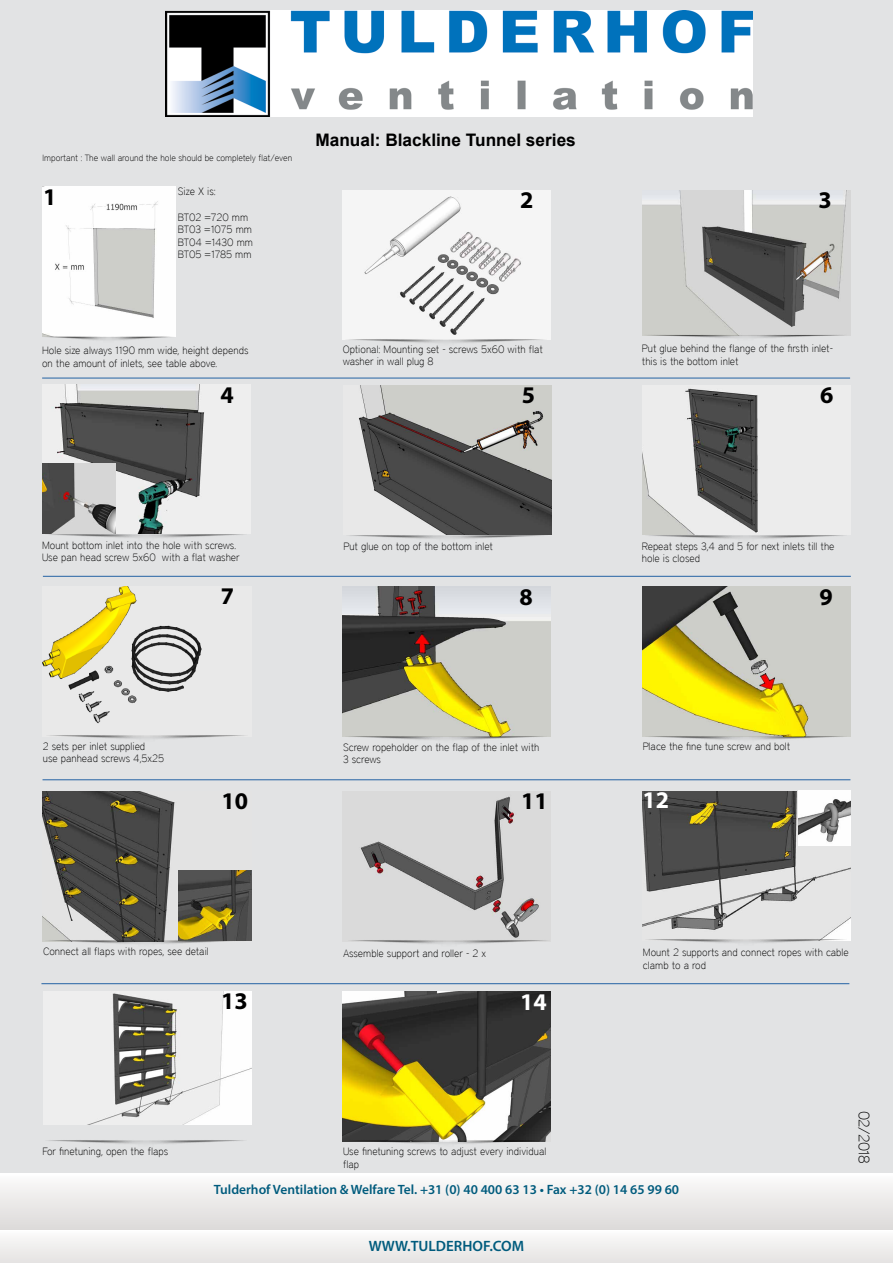
<style>
.page{position:relative;width:893px;height:1263px;background:#e2e3e4}
.page>*{position:absolute;margin:0;border:0;box-sizing:border-box;transform-origin:0 0}
.t1{font:700 24px "Myriad Pro";color:#000}
.t2{font:700 24px "Myriad Pro";color:#fff}
.t3{font:700 17.25px "Arial";color:#000}
.t4{font:600 15px "Myriad Pro";color:#005b7d}
.t5{font:100 15px "District";letter-spacing:-.04em;color:#000}
.t6{font:600 13.5px "Myriad Pro";color:#005b7d}
.t7{font:100 10.5px/12.6px "District";color:#000}
.t8{font:100 9px "District";color:#000}
</style>
<div class="page">
<hr style="left:43px;top:576px;width:808px;height:1px;background:#2462a4">
<hr style="left:43px;top:779px;width:807px;height:1px;background:#2462a4">
<hr style="left:42px;top:378px;width:808px;height:1px;background:#2462a4">
<img style="left:166px;top:11px;width:587px;height:105px">
<hr style="left:41px;top:983px;width:808px;height:1px;background:#2462a4">
<img style="left:343px;top:991px;width:208px;height:142px">
<img style="left:343px;top:1133px;width:207px;height:11px">
<img style="left:359px;top:385px;width:192px;height:143px">
<img style="left:42px;top:187px;width:133px;height:143px">
<img style="left:42px;top:385px;width:208px;height:142px">
<img style="left:643px;top:388px;width:117px;height:140px">
<img style="left:43px;top:586px;width:159px;height:137px">
<img style="left:343px;top:587px;width:208px;height:142px">
<img style="left:43px;top:791px;width:132px;height:143px">
<img style="left:643px;top:791px;width:208px;height:142px">
<img style="left:42px;top:330px;width:133px;height:10px">
<img style="left:349px;top:528px;width:202px;height:11px">
<img style="left:643px;top:528px;width:201px;height:11px">
<img style="left:42px;top:527px;width:208px;height:11px">
<img style="left:343px;top:729px;width:208px;height:11px">
<img style="left:43px;top:934px;width:208px;height:10px">
<img style="left:648px;top:933px;width:203px;height:10px">
<img style="left:642px;top:587px;width:208px;height:142px">
<img style="left:642px;top:729px;width:208px;height:11px">
<img style="left:358px;top:794px;width:183px;height:140px">
<img style="left:348px;top:934px;width:202px;height:10px">
<img style="left:642px;top:190px;width:208px;height:138px">
<img style="left:642px;top:328px;width:208px;height:10px">
<img style="left:342px;top:190px;width:208px;height:149px">
<img style="left:178px;top:870px;width:73px;height:70px">
<img style="left:343px;top:332px;width:208px;height:11px">
<img style="left:43px;top:991px;width:208px;height:134px">
<img style="left:799px;top:790px;width:52px;height:56px">
<img style="left:43px;top:463px;width:73px;height:71px">
<div style="left:0;top:1230px;width:893px;height:33px;background:linear-gradient(to right,#f0efee,#f0efee)"></div>
<div style="left:0;top:1174px;width:893px;height:56px;background:linear-gradient(to bottom,#fcfbfb,#dcdad9)"></div>
<p class="t8" style="left:43px;top:152px;width:251px">Important : The wall around the hole should be completely flat/even</p>
<h2 class="t3" style="left:315px;top:129px;width:262px">Manual: Blackline Tunnel series</h2>
<p class="t7" style="left:178px;top:185px;width:39px">Size X is:</p>
<p class="t7" style="left:178px;top:210px;width:77px">BT02 =720 mm<br>BT03 =1075 mm<br>BT04 =1430 mm<br>BT05 =1785 mm</p>
<h1 class="t1" style="left:43px;top:181px;width:15px">1</h1>
<h1 class="t1" style="left:520px;top:184px;width:15px">2</h1>
<p class="t7" style="left:42px;top:344px;width:208px">Hole size always 1190 mm wide, height depends on the amount of inlets, see table above.</p>
<p class="t7" style="left:343px;top:343px;width:202px">Optional: Mounting set - screws 5x60 with flat washer in wall plug 8</p>
<h1 class="t1" style="left:819px;top:184px;width:15px">3</h1>
<p class="t7" style="left:642px;top:342px;width:193px">Put glue behind the flange of the firsth inlet&shy;this is the bottom inlet</p>
<h1 class="t1" style="left:221px;top:379px;width:15px">4</h1>
<h1 class="t1" style="left:522px;top:379px;width:15px">5</h1>
<h1 class="t1" style="left:820px;top:379px;width:15px">6</h1>
<p class="t7" style="left:42px;top:539px;width:199px">Mount bottom inlet into the hole with screws.<br>Use pan head screw 5x60 with a flat washer</p>
<p class="t7" style="left:343px;top:540px;width:151px">Put glue on top of the bottom inlet</p>
<p class="t7" style="left:642px;top:540px;width:194px">Repeat steps 3,4 and 5 for next inlets till the hole is closed</p>
<h1 class="t1" style="left:221px;top:580px;width:15px">7</h1>
<h1 class="t1" style="left:520px;top:581px;width:15px">8</h1>
<h1 class="t1" style="left:819px;top:581px;width:15px">9</h1>
<p class="t7" style="left:43px;top:740px;width:123px">2 sets per inlet supplied<br>use panhead screws 4,5x25</p>
<p class="t7" style="left:343px;top:741px;width:198px">Screw ropeholder on the flap of the inlet with<br>3 screws</p>
<p class="t7" style="left:643px;top:740px;width:149px">Place the fine tune screw and bolt</p>
<h1 class="t1" style="left:221px;top:785px;width:28px">10</h1>
<h1 class="t1" style="left:521px;top:785px;width:28px">11</h1>
<h1 class="t2" style="left:642px;top:784px;width:28px">12</h1>
<p class="t7" style="left:43px;top:945px;width:167px">Connect all flaps with ropes, see detail</p>
<h1 class="t1" style="left:221px;top:985px;width:28px">13</h1>
<p class="t7" style="left:343px;top:947px;width:145px">Assemble support and roller - 2 x</p>
<h1 class="t2" style="left:520px;top:987px;width:28px">14</h1>
<p class="t7" style="left:643px;top:946px;width:207px">Mount 2 supports and connect ropes with cable clamb to a rod</p>
<p class="t7" style="left:43px;top:1145px;width:127px">For finetuning, open the flaps</p>
<p class="t7" style="left:343px;top:1145px;width:205px">Use finetuning screws to adjust every individual flap</p>
<p class="t6" style="left:214px;top:1181px;width:467px">Tulderhof Ventilation &amp; Welfare Tel. +31 (0) 40 400 63 13 • Fax +32 (0) 14 65 99 60</p>
<h3 class="t4" style="left:369px;top:1236px;width:157px">WWW.TULDERHOF.COM</h3>
<h3 class="t5" style="left:873px;top:1111px;width:54px;rotate:90deg">02/2018</h3>
</div>
